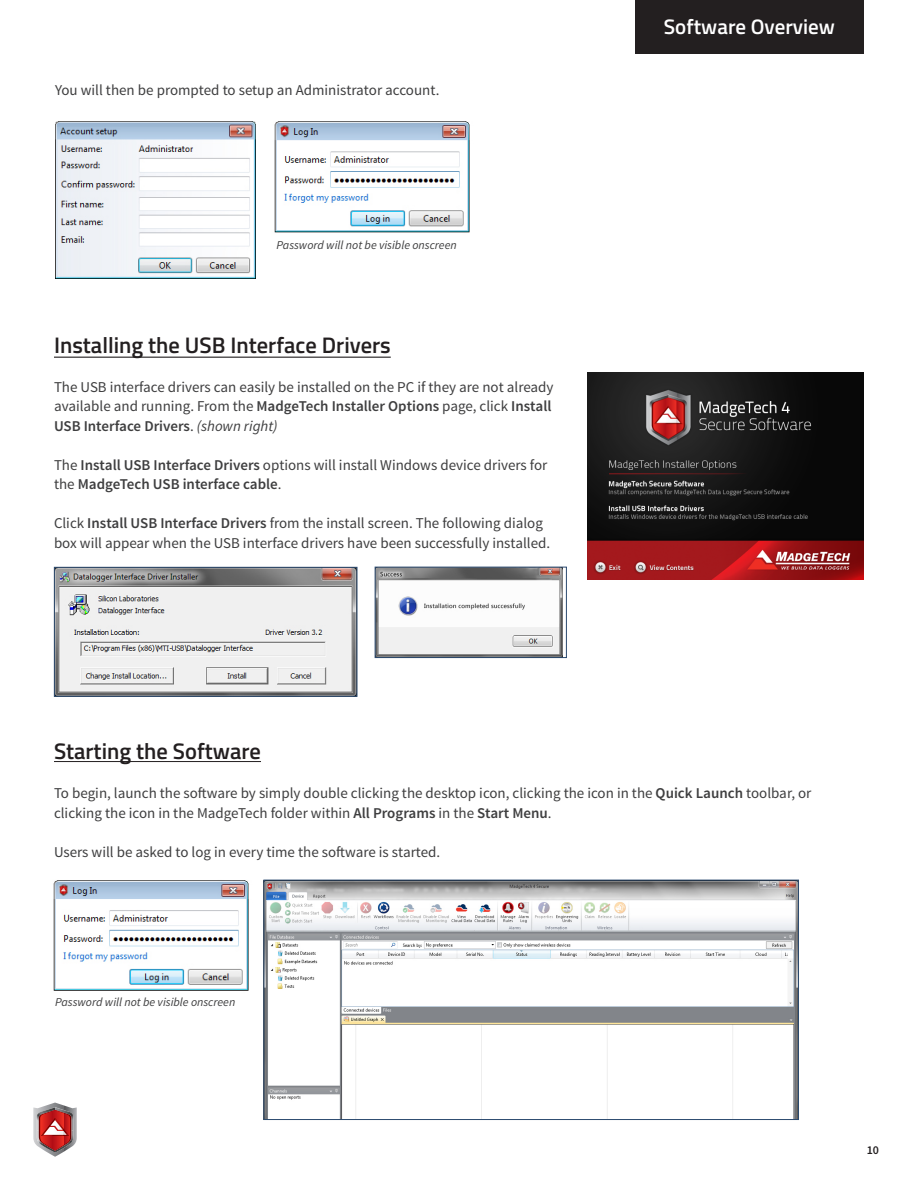
<style>
.page{position:relative;width:918px;height:1188px;background:#fff}
.page>*{position:absolute;margin:0;border:0;box-sizing:border-box;transform-origin:0 0}
.t1{font:600 22.5px "Titillium Web";color:#231f20}
.t2{font:600 21px "Titillium Web";color:#fff}
.Main_Body_Paragraph{font:15px/19.5px "Source Sans Pro";color:#3e3e3f}
.Main_Body_Paragraph-2{font:600 15px/19.5px "Source Sans Pro";color:#3e3e3f}
.Main_Body_Paragraph-3{font:italic 12px "Source Sans Pro";color:#3e3e3f}
.t3{font:600 12px "Source Sans Pro";color:#231f20}
.s1{font-weight:600}
.s2{font-style:italic}
.s3{font-weight:400}
</style>
<div class="page">
<div style="left:635px;top:0;width:229px;height:54px;background:#231f20"></div>
<svg style="left:33px;top:1103px;width:44px;height:54px"></svg>
<hr style="left:54px;top:357px;width:337px;height:1px;background:#231f20">
<img style="left:588px;top:372px;width:276px;height:207px">
<img style="left:56px;top:569px;width:299px;height:126px">
<div style="left:54px;top:567px;width:303px;height:130px;border:1px solid #2b4a6f"></div>
<img style="left:377px;top:569px;width:185px;height:87px">
<div style="left:375px;top:567px;width:192px;height:91px;border:1px solid #2b4a6f"></div>
<hr style="left:54px;top:761px;width:207px;height:1px;background:#231f20">
<img style="left:266px;top:882px;width:531px;height:236px">
<div style="left:264px;top:880px;width:535px;height:240px;border:1px solid #2b4a6f"></div>
<img style="left:53px;top:880px;width:196px;height:111px">
<img style="left:56px;top:121px;width:199px;height:158px">
<img style="left:274px;top:121px;width:196px;height:112px">
<p class="Main_Body_Paragraph" style="left:55px;top:81px;width:386px">You will then be prompted to setup an Administrator account.</p>
<p class="Main_Body_Paragraph-3" style="left:277px;top:238px;width:182px">Password will not be visible onscreen</p>
<h3 class="t1" style="left:54px;top:328px;width:338px">Installing the USB Interface Drivers</h3>
<p class="Main_Body_Paragraph" style="left:54px;top:377px;width:501px">The USB interface drivers can easily be installed on the PC if they are not already available and running. From the <span class="s1">MadgeTech Installer Options</span> page, click <span class="s1">Install<br>USB Interface Drivers</span>. <span class="s2">(shown right)</span></p>
<p class="Main_Body_Paragraph-2" style="left:54px;top:455px;width:495px"><span class="s3">The</span> Install USB Interface Drivers <span class="s3">options will install Windows device drivers for the</span> MadgeTech USB interface cable<span class="s3">.</span></p>
<p class="Main_Body_Paragraph" style="left:54px;top:514px;width:498px">Click <span class="s1">Install USB Interface Drivers</span> from the install screen. The following dialog box will appear when the USB interface drivers have been successfully installed.</p>
<h2 class="t2" style="left:664px;top:11px;width:173px">Software Overview</h2>
<h3 class="t1" style="left:54px;top:735px;width:209px">Starting the Software</h3>
<p class="Main_Body_Paragraph" style="left:54px;top:784px;width:759px">To begin, launch the software by simply double clicking the desktop icon, clicking the icon in the <span class="s1">Quick Launch</span> toolbar, or clicking the icon in the MadgeTech folder within <span class="s1">All Programs</span> in the <span class="s1">Start Menu</span>.</p>
<p class="Main_Body_Paragraph" style="left:54px;top:842px;width:388px">Users will be asked to log in every time the software is started.</p>
<p class="Main_Body_Paragraph-3" style="left:55px;top:994px;width:182px">Password will not be visible onscreen</p>
<p class="t3" style="left:867px;top:1142px;width:14px">10</p>
</div>
